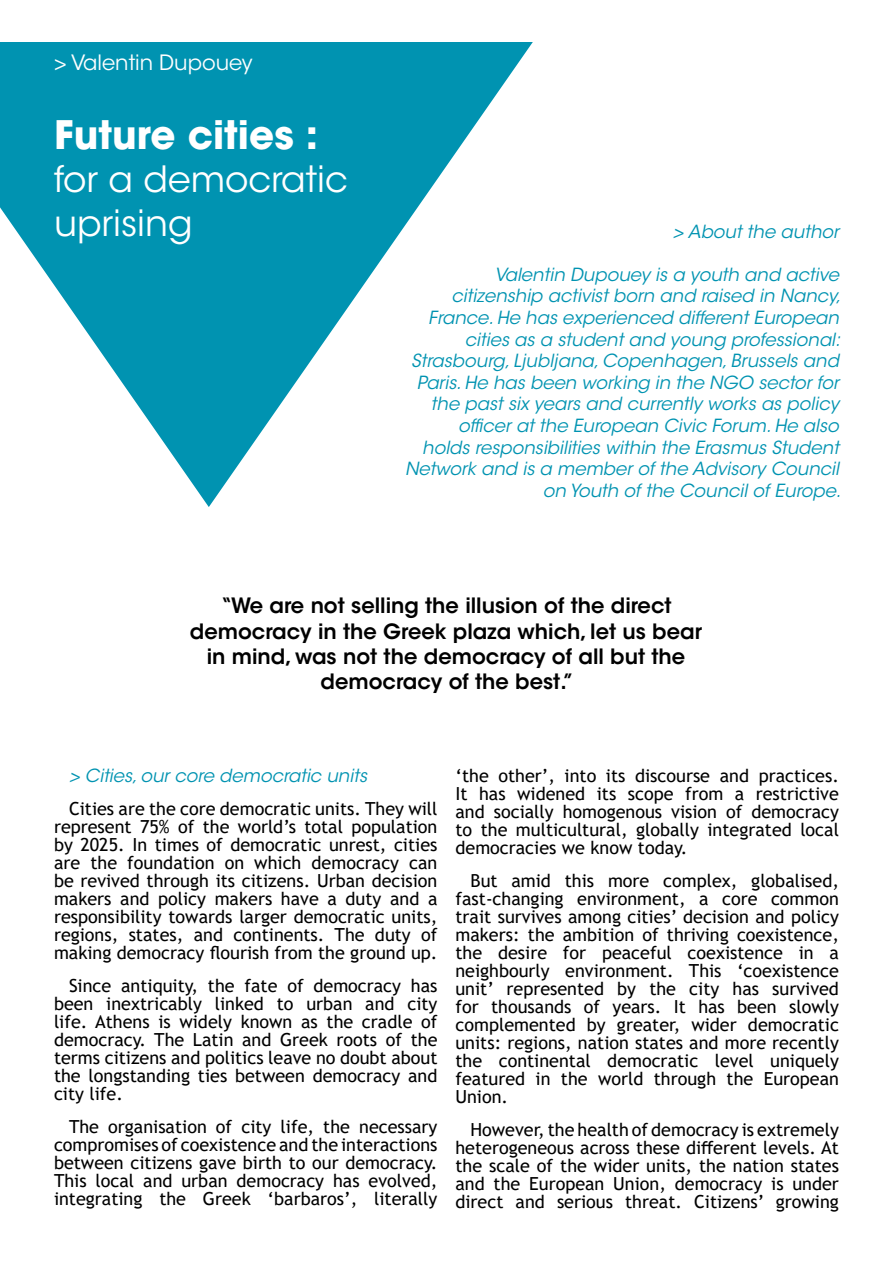
<style>
.page{position:relative;width:893px;height:1263px;background:#fff}
.page>*{position:absolute;margin:0;border:0;box-sizing:border-box;transform-origin:0 0}
.t1{font:700 39px "ITC Avant Garde Std";color:#fff}
.t2{font:36px/43.2px "ITC Avant Garde Std";color:#fff}
.t3{font:600 21px/25.2px "ITC Avant Garde Std";color:#000;text-align:center}
.t4{font:21px "ITC Avant Garde Std";color:#fff}
.t5{font:18px/18px "Trebuchet MS";color:#000;text-align:justify}
.t6{font:italic 18px/21.6px "ITC Avant Garde Std";color:#0093b1;text-align:right}
</style>
<div class="page">
<svg style="left:0;top:42px;width:533px;height:465px;fill:#0093b1"></svg>
<p class="t4" style="left:54px;top:49px;width:200px">&gt; Valentin Dupouey</p>
<h1 class="t1" style="left:54px;top:109px;width:266px">Future cities :</h1>
<h2 class="t2" style="left:54px;top:158px;width:295px">for a democratic uprising</h2>
<p class="t6" style="left:673px;top:221px;width:168px">&gt; About the author</p>
<p class="t6" style="left:405px;top:264px;width:437px">Valentin Dupouey is a youth and active citizenship activist born and raised in Nancy, France. He has experienced different European cities as a student and young professional:<br>Strasbourg, Ljubljana, Copenhagen, Brussels and Paris. He has been working in the NGO sector for the past six years and currently works as policy officer at the European Civic Forum. He also<br>holds responsibilities within the Erasmus Student Network and is a member of the Advisory Council on Youth of the Council of Europe.</p>
<p class="t3" style="left:190px;top:593px;width:514px">“We are not selling the illusion of the direct democracy in the Greek plaza which, let us bear in mind, was not the democracy of all but the democracy of the best.”</p>
<p class="t6" style="left:69px;top:765px;width:300px">&gt; Cities, our core democratic units</p>
<p class="t5" style="left:54px;top:799px;width:385px;text-indent:15px">Cities are the core democratic units. They will represent 75% of the world’s total population by 2025. In times of democratic unrest, cities are the foundation on which democracy can be revived through its citizens. Urban decision makers and policy makers have a duty and a responsibility towards larger democratic units, regions, states, and continents. The duty of making democracy flourish from the ground up.</p>
<p class="t5" style="left:54px;top:976px;width:385px;text-indent:15px">Since antiquity, the fate of democracy has been inextricably linked to urban and city life. Athens is widely known as the cradle of democracy. The Latin and Greek roots of the terms citizens and politics leave no doubt about the longstanding ties between democracy and city life.</p>
<p class="t5" style="left:54px;top:1117px;width:385px;text-indent:15px">The organisation of city life, the necessary compromises of coexistence and the interactions between citizens gave birth to our democracy.<br>This local and urban democracy has evolved, integrating the Greek ‘barbaros’, literally</p>
<p class="t5" style="left:455px;top:766px;width:385px">‘the other’, into its discourse and practices.<br>It has widened its scope from a restrictive and socially homogenous vision of democracy to the multicultural, globally integrated local democracies we know today.</p>
<p class="t5" style="left:455px;top:871px;width:385px;text-indent:15px">But amid this more complex, globalised, fast-changing environment, a core common trait survives among cities’ decision and policy makers: the ambition of thriving coexistence, the desire for peaceful coexistence in a neighbourly environment. This ‘coexistence unit’ represented by the city has survived for thousands of years. It has been slowly complemented by greater, wider democratic units: regions, nation states and more recently the continental democratic level uniquely featured in the world through the European Union.</p>
<p class="t5" style="left:455px;top:1120px;width:385px;text-indent:15px">However, the health of democracy is extremely heterogeneous across these different levels. At the scale of the wider units, the nation states and the European Union, democracy is under direct and serious threat. Citizens’ growing</p>
</div>
